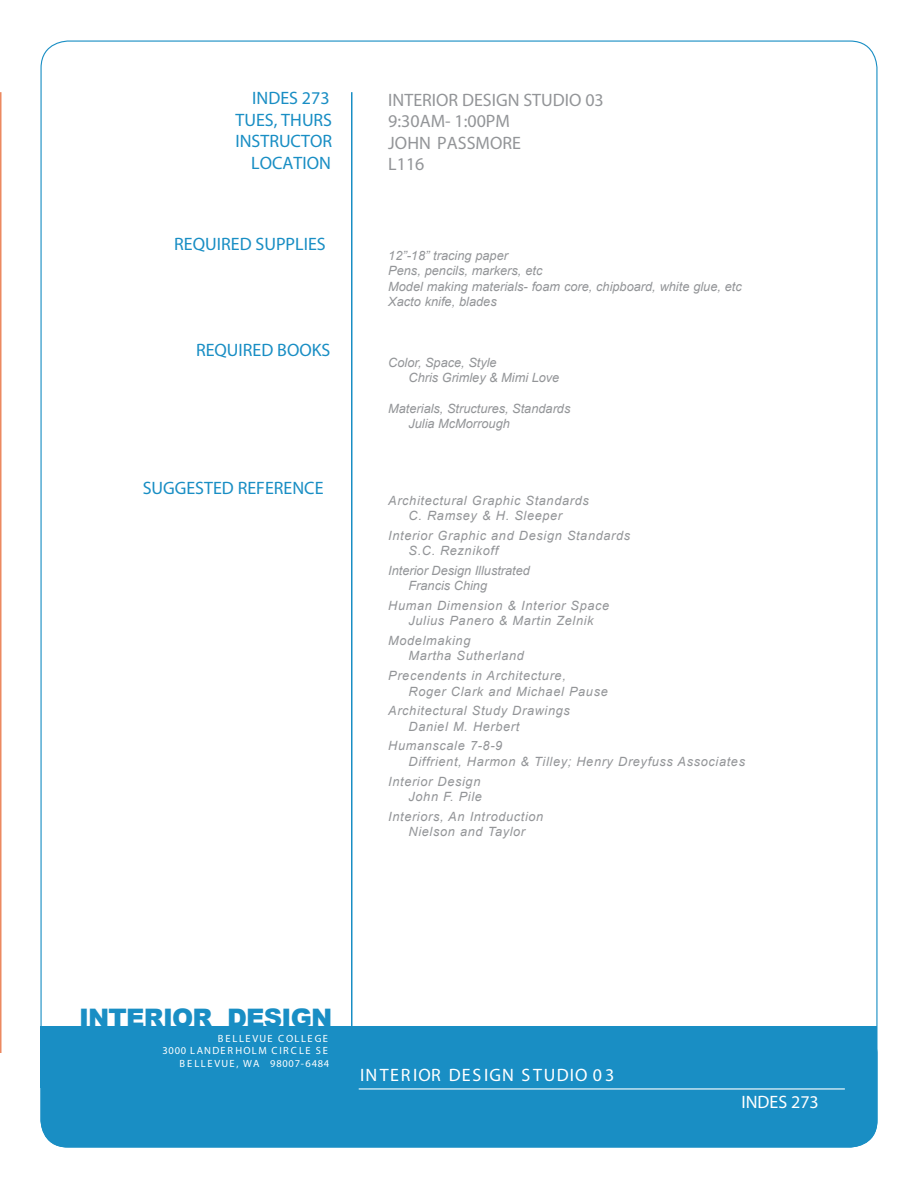
<style>
.page{position:relative;width:918px;height:1188px;background:#fff}
.page>*{position:absolute;margin:0;border:0;box-sizing:border-box;transform-origin:0 0}
.t1{font:900 25.5px "Arial";letter-spacing:-.03em;color:#198ec4}
.t2{font:18px/21.6px "Myriad";color:#198ec4;text-align:right}
.t3{font:18px/21.6px "Myriad";color:#939598}
.t4{font:18px "Myriad";letter-spacing:.08em;color:#fff}
.t5{font:18px "Myriad";color:#fff}
.t6{font:italic 12.75px/15.3px "Arial";letter-spacing:.05em;color:#939598}
.t7{font:italic 12.75px/15.3px "Arial";color:#939598}
.t8{font:10.5px/12.6px "Myriad";letter-spacing:.145em;color:#fff;text-align:right}
</style>
<div class="page">
<div style="left:40px;top:1026px;width:838px;height:122px;background:#198ec4;border-radius:27px"></div>
<div style="left:40px;top:1026px;width:838px;height:61px;background:#198ec4"></div>
<hr style="left:351px;top:92px;width:1px;height:961px;background:#198ec4">
<hr style="left:359px;top:1088px;width:486px;height:2px;background:#fff">
<hr style="left:0;top:92px;width:2px;height:961px;background:#ec8960">
<h2 class="t2" style="left:235px;top:88px;width:98px">INDES 273<br>TUES, THURS<br>INSTRUCTOR<br>LOCATION</h2>
<h2 class="t2" style="left:174px;top:234px;width:153px">REQUIRED SUPPLIES</h2>
<h2 class="t2" style="left:196px;top:340px;width:136px">REQUIRED BOOKS</h2>
<h2 class="t2" style="left:143px;top:478px;width:182px">SUGGESTED REFERENCE</h2>
<h2 class="t3" style="left:388px;top:90px;width:217px">INTERIOR DESIGN STUDIO 03<br>9:30AM- 1:00PM<br>JOHN PASSMORE<br>L116</h2>
<p class="t7" style="left:388px;top:248px;width:355px">12”-18” tracing paper<br>Pens, pencils, markers, etc<br>Model making materials- foam core, chipboard, white glue, etc Xacto knife, blades</p>
<p class="t7" style="left:409px;top:355px;width:152px;text-indent:-20px">Color, Space, Style<br>Chris Grimley &amp; Mimi Love</p>
<p class="t7" style="left:409px;top:401px;width:163px;text-indent:-20px">Materials, Structures, Standards<br>Julia McMorrough</p>
<p class="t6" style="left:388px;top:493px;width:202px;text-align:center">Architectural Graphic Standards<br>C. Ramsey &amp; H. Sleeper</p>
<p class="t6" style="left:409px;top:528px;width:223px;text-indent:-20px">Interior Graphic and Design Standards<br>S.C. Reznikoff</p>
<p class="t7" style="left:409px;top:563px;width:123px;text-indent:-20px">Interior Design Illustrated<br>Francis Ching</p>
<p class="t6" style="left:388px;top:598px;width:223px;text-align:center">Human Dimension &amp; Interior Space<br>Julius Panero &amp; Martin Zelnik</p>
<p class="t6" style="left:409px;top:633px;width:117px;text-indent:-20px">Modelmaking<br>Martha Sutherland</p>
<p class="t6" style="left:409px;top:668px;width:201px;text-indent:-20px">Precendents in Architecture,<br>Roger Clark and Michael Pause</p>
<p class="t6" style="left:409px;top:703px;width:163px;text-indent:-20px">Architectural Study Drawings<br>Daniel M. Herbert</p>
<p class="t6" style="left:409px;top:738px;width:338px;text-indent:-20px">Humanscale 7-8-9<br>Diffrient, Harmon &amp; Tilley; Henry Dreyfuss Associates</p>
<p class="t6" style="left:388px;top:773px;width:95px;text-align:right">Interior Design<br>John F. Pile</p>
<p class="t6" style="left:388px;top:809px;width:157px;text-align:center">Interiors, An Introduction<br>Nielson and Taylor</p>
<h1 class="t1" style="left:79px;top:999px;width:255px">INTERIOR DESIGN</h1>
<p class="t8" style="left:162px;top:1032px;width:168px">BELLEVUE COLLEGE<br>3000 LANDERHOLM CIRCLE SE<br>BELLEVUE, WA 98007-6484</p>
<h2 class="t4" style="left:360px;top:1067px;width:256px">INTERIOR DESIGN STUDIO 03</h2>
<h2 class="t5" style="left:741px;top:1094px;width:79px">INDES 273</h2>
</div>
